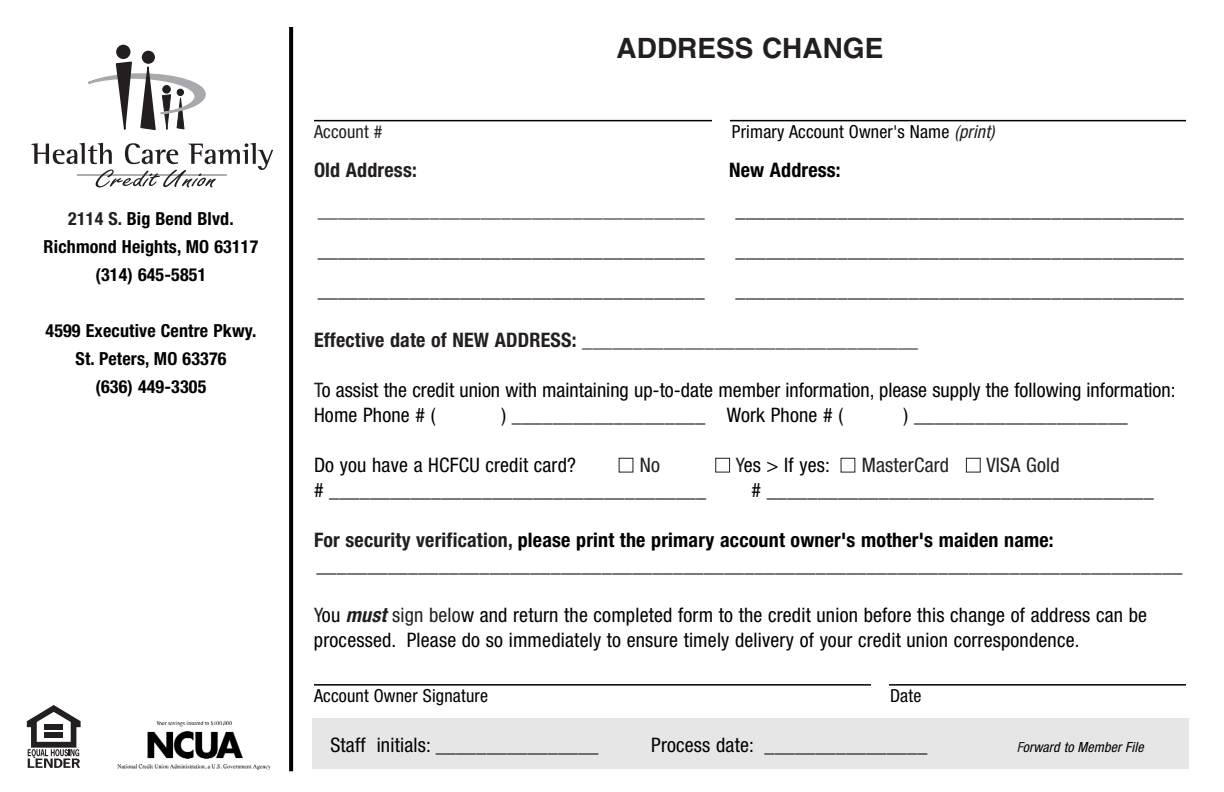
<style>
.page{position:relative;width:1224px;height:792px;background:#fff}
.page>*{position:absolute;margin:0;border:0;box-sizing:border-box;transform-origin:0 0}
.t1{font:700 28px "Helvetica";color:#231f20}
.t2{font:condensed 20px/25px "Helvetica Neue";letter-spacing:.01em;color:#000}
.t3{font:700 condensed 20px/25px "Helvetica Neue";letter-spacing:.01em;color:#000}
.t4{font:condensed 20px "Helvetica Neue";letter-spacing:.01em;color:#231f20}
.t5{font:700 condensed 20px "Helvetica Neue";letter-spacing:.01em;color:#231f20}
.t6{font:700 condensed 18px/28px "Helvetica Neue";letter-spacing:.01em;color:#000;text-align:center}
.t7{font:condensed 18px "Helvetica Neue";letter-spacing:.01em;color:#000}
.t8{font:condensed 18px "Helvetica Neue";letter-spacing:.01em;color:#231f20}
.t9{font:italic condensed 14px "Helvetica Neue";letter-spacing:.01em;color:#000}
.s1{color:#231f20}
.s2{font-style:italic;color:#231f20}
.s3{color:#fff}
.s4{color:#000}
.s5{font-weight:700;font-style:italic;color:#231f20}
</style>
<div class="page">
<div style="left:312px;top:718px;width:876px;height:51px;background:#e6e6e6"></div>
<hr style="left:314px;top:120px;width:872px;height:1px;background:#000">
<hr style="left:314px;top:684px;width:872px;height:2px;background:#000">
<div style="left:142px;top:51px;width:12px;height:12px;background:#231f20;border-radius:50%"></div>
<div style="left:142px;top:51px;width:13px;height:13px;border:1px solid #231f20;border-radius:50%"></div>
<svg style="left:31px;top:55px;width:242px;height:132px"></svg>
<div style="left:117px;top:45px;width:13px;height:13px;background:#231f20;border-radius:50%"></div>
<div style="left:116px;top:45px;width:14px;height:14px;border:1px solid #231f20;border-radius:50%"></div>
<div style="left:712px;top:102px;width:18px;height:32px;background:#fff"></div>
<div style="left:871px;top:676px;width:18px;height:32px;background:#fff"></div>
<svg style="left:289px;top:27px;width:4px;height:744px;background:#080808"></svg>
<img style="left:117px;top:720px;width:154px;height:50px">
<svg style="left:27px;top:705px;width:54px;height:63px"></svg>
<p class="t6" style="left:44px;top:207px;width:216px"><span class="s1">2114 S.</span> Big Bend Blvd.<br>Richmond Heights, MO 63117 (314) 645-5851</p>
<p class="t6" style="left:46px;top:319px;width:212px">4599 Executive Centre Pkwy.<br>St. Peters, MO 63376<br>(636) 449-3305</p>
<h1 class="t1" style="left:617px;top:38px;width:268px">ADDRESS CHANGE</h1>
<p class="t8" style="left:314px;top:125px;width:70px">Account #</p>
<p class="t7" style="left:732px;top:125px;width:264px">Primary Account Owner's Name <span class="s2">(print)</span></p>
<p class="t5" style="left:314px;top:163px;width:104px">Old Address:</p>
<p class="t3" style="left:729px;top:159px;width:113px">New Address:</p>
<p class="t4" style="left:318px;top:203px;width:389px">______________________________________</p>
<p class="t2" style="left:736px;top:199px;width:450px">____________________________________________</p>
<p class="t2" style="left:318px;top:239px;width:389px">______________________________________</p>
<p class="t2" style="left:736px;top:239px;width:450px">____________________________________________</p>
<p class="t2" style="left:318px;top:279px;width:389px">______________________________________</p>
<p class="t2" style="left:736px;top:279px;width:450px">____________________________________________</p>
<p class="t5" style="left:314px;top:333px;width:606px">Effective date of NEW ADDRESS: _________________________________</p>
<p class="t2" style="left:314px;top:379px;width:863px"><span class="s1">T</span>o assist the credit union with maintaining up-to-date member information, please supply the following information:<br>Home Phone # (</p>
<p class="t2" style="left:501px;top:404px;width:343px">) ___________________ Work Phone # (</p>
<p class="t2" style="left:904px;top:404px;width:226px">) _____________________</p>
<p class="t2" style="left:314px;top:454px;width:264px">Do you have a HCFCU credit card?</p>
<p class="t4" style="left:618px;top:458px;width:43px"><span class="s3">■</span> No</p>
<p class="t4" style="left:715px;top:458px;width:346px"><span class="s3">■</span> Y<span class="s4">es &gt; If yes:</span> <span class="s3">■</span> MasterCard <span class="s3">■</span> VISA Gold</p>
<p class="t2" style="left:314px;top:479px;width:394px"># _____________________________________</p>
<p class="t2" style="left:751px;top:479px;width:404px"># ______________________________________</p>
<p class="t3" style="left:314px;top:529px;width:870px"><span class="s1">For security verification,</span> please print the primary account owner's mother's maiden name: _____________________________________________________________________________________</p>
<p class="t2" style="left:314px;top:604px;width:835px"><span class="s1">Y</span>ou <span class="s5">must</span> <span class="s1">sign belo</span>w and return the completed form to the credit union before this change of address can be processed. Please do so immediately to ensure timely delivery of your credit union correspondence.</p>
<p class="t7" style="left:314px;top:689px;width:176px">Account Owner Signature</p>
<p class="t7" style="left:890px;top:689px;width:33px">Date</p>
<p class="t2" style="left:330px;top:734px;width:270px">Staff initials: ________________</p>
<p class="t2" style="left:651px;top:734px;width:278px">Process date: ________________</p>
<p class="t9" style="left:1017px;top:742px;width:128px"><span class="s1">F</span>orward to Member File</p>
</div>
